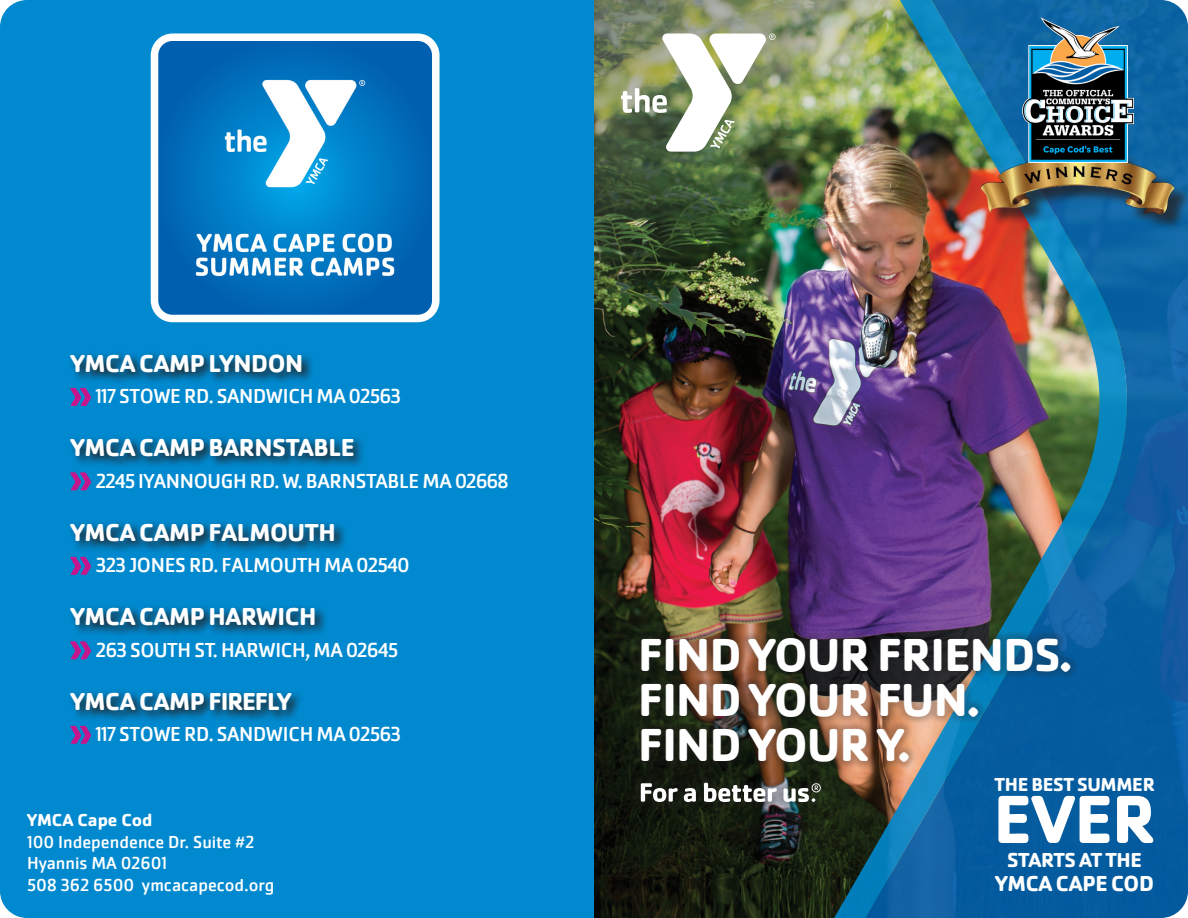
<style>
.page{position:relative;width:1188px;height:918px;background:#fff}
.page>*{position:absolute;margin:0;border:0;box-sizing:border-box;transform-origin:0 0}
._01c_Text___Career_Opportuunities{font:700 70.5px "Cachet Pro";color:#fff}
._01a__Benefit-Driven_Headline_Front{font:700 48px "Cachet Pro";letter-spacing:-.015em;color:#fff}
.t1{font:700 25.5px "Cachet Pro";letter-spacing:-.015em;color:#fff}
._01c_Text___Career_Opportuunities-2{font:700 22.5px "Cachet Pro";letter-spacing:-.015em;color:#fff}
.t2{font:21px "Cachet Pro";letter-spacing:-.015em;color:#fff}
._01c_Text___Career_Opportuunities-3{font:700 21px "Cachet Pro";letter-spacing:-.015em;color:#fff}
._01c_Text___Career_Opportuunities-4{font:700 19.5px "Cachet Pro";letter-spacing:-.015em;color:#fff}
._05__Contact_Information{font:18px/21.6px "Cachet Pro";color:#fff}
.s1{font-weight:700}
</style>
<div class="page">
<img style="left:0;top:0;width:1188px;height:918px">
<p class="t1" style="left:71px;top:347px;width:234px">YMCA CAMP LYNDON</p>
<p class="t2" style="left:96px;top:384px;width:307px">117 STOWE RD. SANDWICH MA 02563</p>
<p class="t1" style="left:71px;top:432px;width:286px">YMCA CAMP BARNSTABLE</p>
<p class="t2" style="left:96px;top:469px;width:415px">2245 IYANNOUGH RD. W. BARNSTABLE MA 02668</p>
<p class="t1" style="left:71px;top:516px;width:267px">YMCA CAMP FALMOUTH</p>
<p class="t2" style="left:96px;top:553px;width:316px">323 JONES RD. FALMOUTH MA 02540</p>
<p class="t1" style="left:71px;top:601px;width:247px">YMCA CAMP HARWICH</p>
<p class="t2" style="left:96px;top:638px;width:304px">263 SOUTH ST. HARWICH, MA 02645</p>
<p class="t1" style="left:71px;top:685px;width:222px">YMCA CAMP FIREFLY</p>
<p class="t2" style="left:96px;top:722px;width:307px">117 STOWE RD. SANDWICH MA 02563</p>
<p class="_05__Contact_Information" style="left:27px;top:810px;width:249px"><span class="s1">YMCA Cape Cod<br></span>100 Independence Dr. Suite #2<br>Hyannis MA 02601<br>508 362 6500 ymcacapecod.org</p>
<p class="_01a__Benefit-Driven_Headline_Front" style="left:638px;top:625px;width:436px">FIND YOUR FRIENDS.</p>
<p class="_01a__Benefit-Driven_Headline_Front" style="left:638px;top:670px;width:344px">FIND YOUR FUN.</p>
<p class="_01a__Benefit-Driven_Headline_Front" style="left:638px;top:715px;width:274px">FIND YOUR Y.</p>
<p class="_01c_Text___Career_Opportuunities-4" style="left:994px;top:772px;width:162px">THE BEST SUMMER</p>
<p class="_01c_Text___Career_Opportuunities" style="left:993px;top:776px;width:164px">EVER</p>
<p class="_01c_Text___Career_Opportuunities-3" style="left:1007px;top:847px;width:136px">STARTS AT THE</p>
<p class="_01c_Text___Career_Opportuunities-2" style="left:995px;top:869px;width:160px">YMCA CAPE COD</p>
</div>
